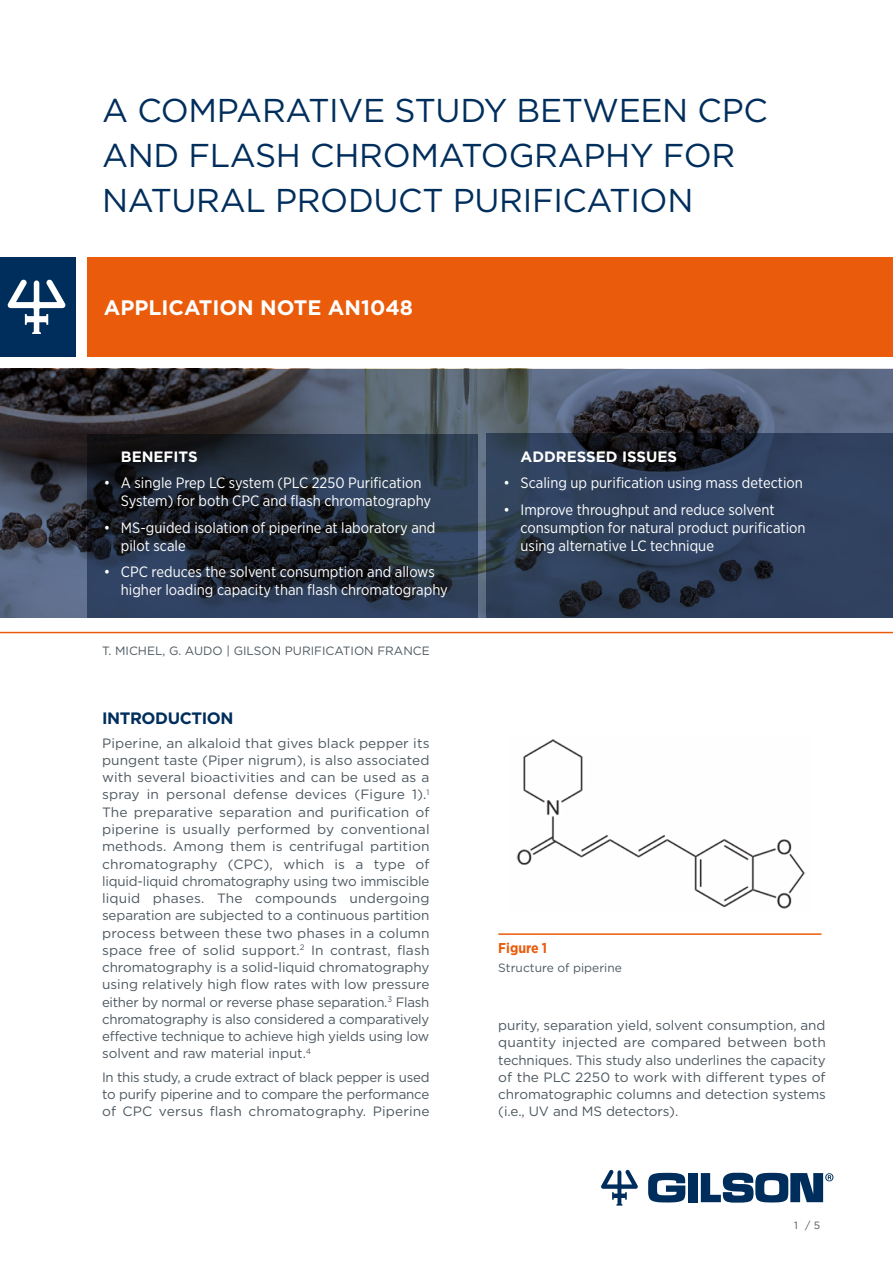
<style>
.page{position:relative;width:893px;height:1263px;background:#fff}
.page>*{position:absolute;margin:0;border:0;box-sizing:border-box;transform-origin:0 0}
.t1{font:33px/45px "Gotham";letter-spacing:-.01em;color:#002e5c}
.t2{font:700 21px "Gotham";color:#fff}
.t3{font:700 16.5px "Gotham";letter-spacing:-.025em;color:#002e5c}
.t4{font:15px/18px "Gotham Narrow";color:#fff}
.t5{font:700 15px "Gotham";color:#fff}
.t6{font:700 14.25px "Gotham Narrow";color:#ea5b0b}
.t7{font:13.5px/17.2px "Gotham";letter-spacing:-.005em;color:#4d5860;text-align:justify}
.t8{font:12px "Gotham";color:#4d5860}
.t9{font:10.5px "Gotham";color:#4d5860}
</style>
<div class="page">
<div style="left:688px;top:1173px;width:10px;height:29px;background:#002e5c"></div>
<svg style="left:648px;top:1173px;width:37px;height:29px"></svg>
<svg style="left:701px;top:1173px;width:132px;height:29px"></svg>
<svg style="left:601px;top:1170px;width:37px;height:35px"></svg>
<div style="left:0;top:257px;width:76px;height:99px;background:#002e5c"></div>
<svg style="left:8px;top:280px;width:58px;height:54px"></svg>
<div style="left:87px;top:257px;width:806px;height:99px;background:#ea5b0b"></div>
<svg style="left:0;top:369px;width:893px;height:249px;background:#464d5b"></svg>
<svg style="left:88px;top:434px;width:390px;height:184px;background:#232e3e"></svg>
<svg style="left:486px;top:433px;width:407px;height:185px;background:#2c3b55"></svg>
<hr style="left:0;top:632px;width:893px;height:1px;background:#ea5b0b">
<img style="left:516px;top:739px;width:290px;height:170px">
<hr style="left:498px;top:933px;width:323px;height:2px;background:#ea5b0b">
<h1 class="t1" style="left:102px;top:87px;width:667px">A COMPARATIVE STUDY BETWEEN CPC<br>AND FLASH CHROMATOGRAPHY FOR<br>NATURAL PRODUCT PURIFICATION</h1>
<h2 class="t2" style="left:104px;top:294px;width:311px">APPLICATION NOTE AN1048</h2>
<p class="t5" style="left:121px;top:446px;width:78px">BENEFITS</p>
<p class="t4" style="left:121px;top:474px;width:312px;text-indent:-17px">• A single Prep LC system (PLC 2250 Purification<br>System) for both CPC and flash chromatography</p>
<p class="t4" style="left:121px;top:518px;width:316px;text-indent:-17px">• MS-guided isolation of piperine at laboratory and pilot scale</p>
<p class="t4" style="left:121px;top:563px;width:329px;text-indent:-17px">• CPC reduces the solvent consumption and allows higher loading capacity than flash chromatography</p>
<p class="t8" style="left:102px;top:643px;width:329px">T. MICHEL, G. AUDO | GILSON PURIFICATION FRANCE</p>
<p class="t3" style="left:102px;top:707px;width:133px">INTRODUCTION</p>
<p class="t7" style="left:102px;top:734px;width:329px">Piperine, an alkaloid that gives black pepper its pungent taste (Piper nigrum), is also associated with several bioactivities and can be used as a spray in personal defense devices (Figure 1).<sup>1<br></sup>The preparative separation and purification of piperine is usually performed by conventional methods. Among them is centrifugal partition chromatography (CPC), which is a type of liquid-liquid chromatography using two immiscible liquid phases. The compounds undergoing separation are subjected to a continuous partition process between these two phases in a column space free of solid support.<sup>2</sup> In contrast, flash chromatography is a solid-liquid chromatography using relatively high flow rates with low pressure either by normal or reverse phase separation.<sup>3</sup> Flash chromatography is also considered a comparatively effective technique to achieve high yields using low solvent and raw material input.<sup>4</sup></p>
<p class="t7" style="left:102px;top:1068px;width:329px">In this study, a crude extract of black pepper is used to purify piperine and to compare the performance of CPC versus flash chromatography. Piperine</p>
<p class="t5" style="left:521px;top:446px;width:158px">ADDRESSED ISSUES</p>
<p class="t4" style="left:504px;top:474px;width:301px">• Scaling up purification using mass detection</p>
<p class="t4" style="left:521px;top:500px;width:287px;text-indent:-17px">• Improve throughput and reduce solvent consumption for natural product purification using alternative LC technique</p>
<p class="t6" style="left:498px;top:938px;width:50px">Figure 1</p>
<p class="t8" style="left:498px;top:960px;width:125px">Structure of piperine</p>
<p class="t7" style="left:498px;top:1016px;width:329px">purity, separation yield, solvent consumption, and quantity injected are compared between both techniques. This study also underlines the capacity of the PLC 2250 to work with different types of chromatographic columns and detection systems (i.e., UV and MS detectors).</p>
<p class="t9" style="left:794px;top:1218px;width:28px">1 / 5</p>
</div>
